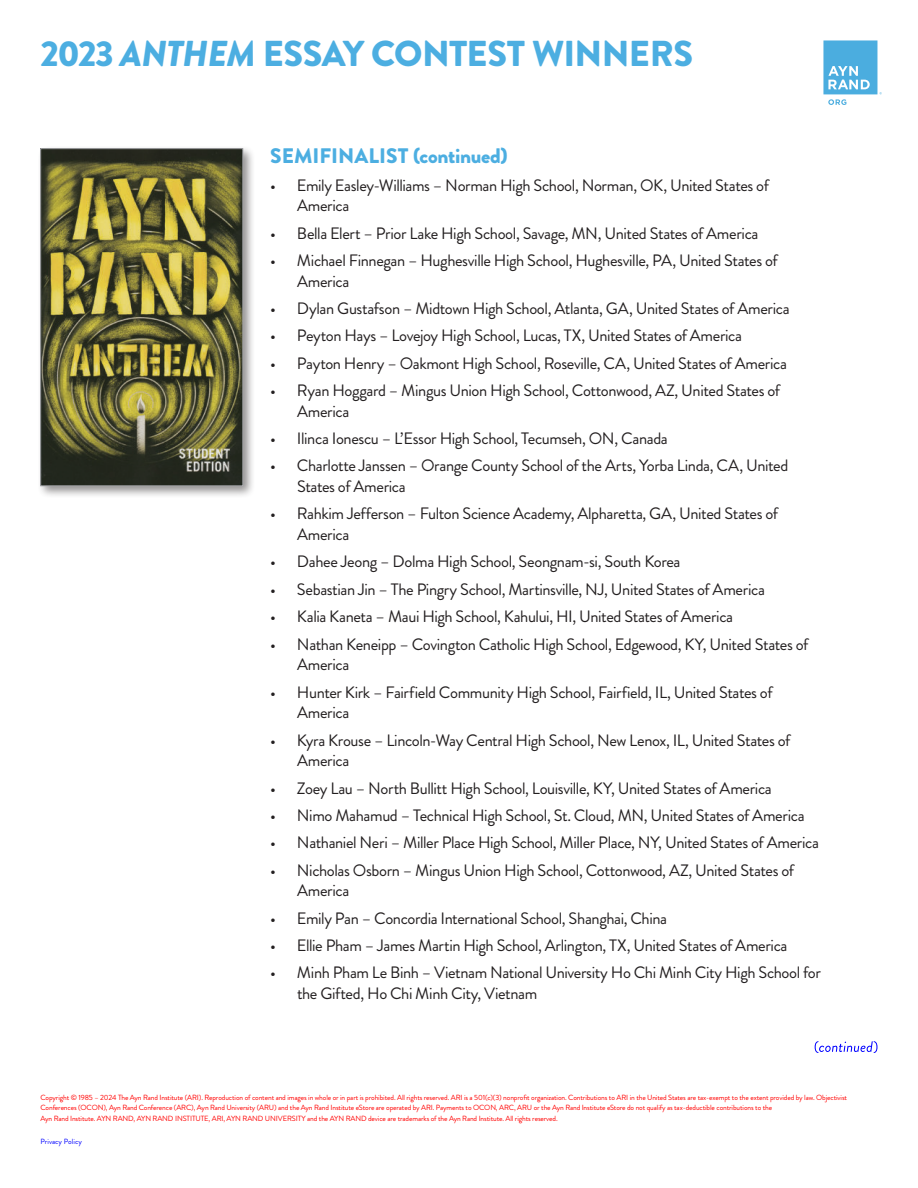
<style>
.page{position:relative;width:918px;height:1188px;background:#fff}
.page>*{position:absolute;margin:0;border:0;box-sizing:border-box;transform-origin:0 0}
.t1{font:900 36px "Brandon Grotesque";letter-spacing:-.02em;color:#4caee1}
.t2{font:900 21px "Brandon Grotesque";color:#4caee1}
.t3{font:16.5px/20.7px "Brandon Grotesque";letter-spacing:-.025em;color:#231f20}
.t4{font:7.5px/10.5px "Brandon Grotesque";letter-spacing:-.015em;color:#f00}
.t5{font:7.5px "Brandon Grotesque";letter-spacing:.005em;color:#00f}
.s1{font-style:italic}
</style>
<div class="page">
<div style="left:37px;top:145px;width:219px;height:354px;background:#231f20;opacity:.5"></div>
<img style="left:43px;top:151px;width:198px;height:333px">
<div style="left:41px;top:149px;width:202px;height:337px;border:1px solid #a8a9ad"></div>
<svg style="left:815px;top:1041px;width:63px;height:12px"></svg>
<svg style="left:823px;top:40px;width:59px;height:65px"></svg>
<h1 class="t1" style="left:40px;top:32px;width:654px">2023 <span class="s1">ANTHEM</span> ESSAY CONTEST WINNERS</h1>
<p class="t2" style="left:270px;top:144px;width:239px">SEMIFINALIST (continued)</p>
<p class="t3" style="left:297px;top:175px;width:473px;text-indent:-27px">• Emily Easley-Williams – Norman High School, Norman, OK, United States of<br>America</p>
<p class="t3" style="left:270px;top:223px;width:490px">• Bella Elert – Prior Lake High School, Savage, MN, United States of America</p>
<p class="t3" style="left:297px;top:251px;width:482px;text-indent:-27px">• Michael Finnegan – Hughesville High School, Hughesville, PA, United States of<br>America</p>
<p class="t3" style="left:270px;top:299px;width:521px">• Dylan Gustafson – Midtown High School, Atlanta, GA, United States of America</p>
<p class="t3" style="left:270px;top:326px;width:474px">• Peyton Hays – Lovejoy High School, Lucas, TX, United States of America</p>
<p class="t3" style="left:270px;top:353px;width:519px">• Payton Henry – Oakmont High School, Roseville, CA, United States of America</p>
<p class="t3" style="left:297px;top:381px;width:485px;text-indent:-27px">• Ryan Hoggard – Mingus Union High School, Cottonwood, AZ, United States of<br>America</p>
<p class="t3" style="left:270px;top:429px;width:399px">• Ilinca Ionescu – L’Essor High School, Tecumseh, ON, Canada</p>
<p class="t3" style="left:297px;top:456px;width:493px;text-indent:-27px">• Charlotte Janssen – Orange County School of the Arts, Yorba Linda, CA, United<br>States of America</p>
<p class="t3" style="left:297px;top:504px;width:483px;text-indent:-27px">• Rahkim Jefferson – Fulton Science Academy, Alpharetta, GA, United States of<br>America</p>
<p class="t3" style="left:270px;top:552px;width:412px">• Dahee Jeong – Dolma High School, Seongnam-si, South Korea</p>
<p class="t3" style="left:270px;top:579px;width:496px">• Sebastian Jin – The Pingry School, Martinsville, NJ, United States of America</p>
<p class="t3" style="left:270px;top:607px;width:465px">• Kalia Kaneta – Maui High School, Kahului, HI, United States of America</p>
<p class="t3" style="left:297px;top:634px;width:513px;text-indent:-27px">• Nathan Keneipp – Covington Catholic High School, Edgewood, KY, United States of<br>America</p>
<p class="t3" style="left:297px;top:682px;width:477px;text-indent:-27px">• Hunter Kirk – Fairfield Community High School, Fairfield, IL, United States of<br>America</p>
<p class="t3" style="left:297px;top:730px;width:495px;text-indent:-27px">• Kyra Krouse – Lincoln-Way Central High School, New Lenox, IL, United States of<br>America</p>
<p class="t3" style="left:270px;top:778px;width:503px">• Zoey Lau – North Bullitt High School, Louisville, KY, United States of America</p>
<p class="t3" style="left:270px;top:806px;width:536px">• Nimo Mahamud – Technical High School, St. Cloud, MN, United States of America</p>
<p class="t3" style="left:270px;top:833px;width:551px">• Nathaniel Neri – Miller Place High School, Miller Place, NY, United States of America</p>
<p class="t3" style="left:297px;top:860px;width:499px;text-indent:-27px">• Nicholas Osborn – Mingus Union High School, Cottonwood, AZ, United States of<br>America</p>
<p class="t3" style="left:270px;top:908px;width:399px">• Emily Pan – Concordia International School, Shanghai, China</p>
<p class="t3" style="left:270px;top:936px;width:519px">• Ellie Pham – James Martin High School, Arlington, TX, United States of America</p>
<p class="t3" style="left:297px;top:963px;width:526px;text-indent:-27px">• Minh Pham Le Binh – Vietnam National University Ho Chi Minh City High School for the Gifted, Ho Chi Minh City, Vietnam</p>
<p class="t4" style="left:40px;top:1092px;width:808px">Copyright © 1985 – 2024 The Ayn Rand Institute (ARI). Reproduction of content and images in whole or in part is prohibited. All rights reserved. ARI is a 501(c)(3) nonprofit organization. Contributions to ARI in the United States are tax-exempt to the extent provided by law. Objectivist<br>Conferences (OCON), Ayn Rand Conference (ARC), Ayn Rand University (ARU) and the Ayn Rand Institute eStore are operated by ARI. Payments to OCON, ARC, ARU or the Ayn Rand Institute eStore do not qualify as tax-deductible contributions to the<br>Ayn Rand Institute. AYN RAND, AYN RAND INSTITUTE, ARI, AYN RAND UNIVERSITY and the AYN RAND device are trademarks of the Ayn Rand Institute. All rights reserved.</p>
<p class="t5" style="left:40px;top:1137px;width:43px">Privacy Policy</p>
</div>
